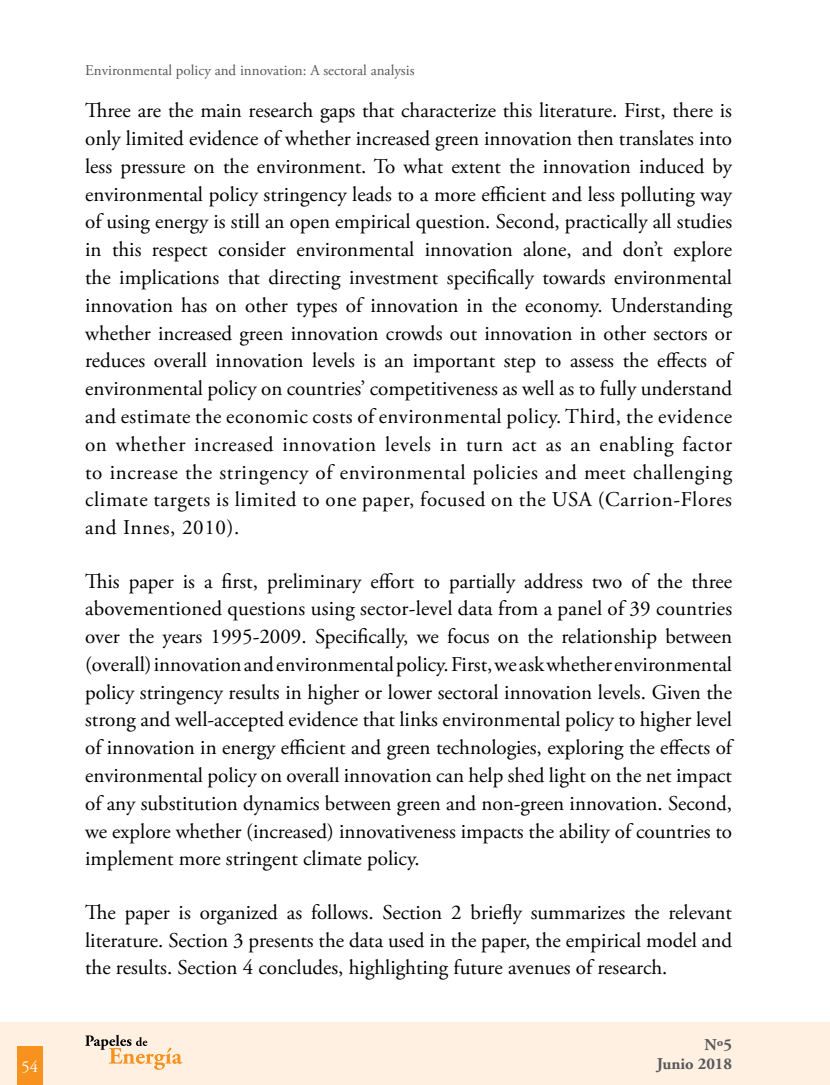
<style>
.page{position:relative;width:830px;height:1085px;background:#fff}
.page>*{position:absolute;margin:0;border:0;box-sizing:border-box;transform-origin:0 0}
.t1{font:21px/27.8px "Adobe Garamond Pro";color:#000;text-align:justify}
.t2{font:700 16.5px "Adobe Garamond Pro";color:#58595b}
.t3{font:16.5px "Adobe Garamond Pro";color:#fff}
.t4{font:15px "Adobe Garamond Pro";color:#58595b}
</style>
<div class="page">
<div style="left:0;top:1021px;width:829px;height:63px;background:#fff0e2"></div>
<svg style="left:85px;top:1034px;width:97px;height:35px"></svg>
<div style="left:17px;top:1046px;width:26px;height:38px;background:#f7921e"></div>
<p class="t4" style="left:85px;top:62px;width:331px">Environmental policy and innovation: A sectoral analysis</p>
<p class="t1" style="left:85px;top:97px;width:650px">Three are the main research gaps that characterize this literature. First, there is only limited evidence of whether increased green innovation then translates into less pressure on the environment. To what extent the innovation induced by environmental policy stringency leads to a more efficient and less polluting way of using energy is still an open empirical question. Second, practically all studies in this respect consider environmental innovation alone, and don’t explore the implications that directing investment specifically towards environmental innovation has on other types of innovation in the economy. Understanding whether increased green innovation crowds out innovation in other sectors or reduces overall innovation levels is an important step to assess the effects of environmental policy on countries’ competitiveness as well as to fully understand and estimate the economic costs of environmental policy. Third, the evidence on whether increased innovation levels in turn act as an enabling factor to increase the stringency of environmental policies and meet challenging climate targets is limited to one paper, focused on the USA (Carrion-Flores and Innes, 2010).</p>
<p class="t1" style="left:85px;top:567px;width:650px">This paper is a first, preliminary effort to partially address two of the three abovementioned questions using sector-level data from a panel of 39 countries over the years 1995-2009. Specifically, we focus on the relationship between (overall) innovation and environmental policy. First, we ask whether environmental policy stringency results in higher or lower sectoral innovation levels. Given the strong and well-accepted evidence that links environmental policy to higher level of innovation in energy efficient and green technologies, exploring the effects of environmental policy on overall innovation can help shed light on the net impact of any substitution dynamics between green and non-green innovation. Second, we explore whether (increased) innovativeness impacts the ability of countries to implement more stringent climate policy.</p>
<p class="t1" style="left:85px;top:898px;width:648px">The paper is organized as follows. Section 2 briefly summarizes the relevant literature. Section 3 presents the data used in the paper, the empirical model and the results. Section 4 concludes, highlighting future avenues of research.</p>
<p class="t2" style="left:704px;top:1034px;width:29px">Nº5</p>
<p class="t3" style="left:22px;top:1056px;width:18px">54</p>
<p class="t2" style="left:656px;top:1054px;width:77px">Junio 2018</p>
</div>
